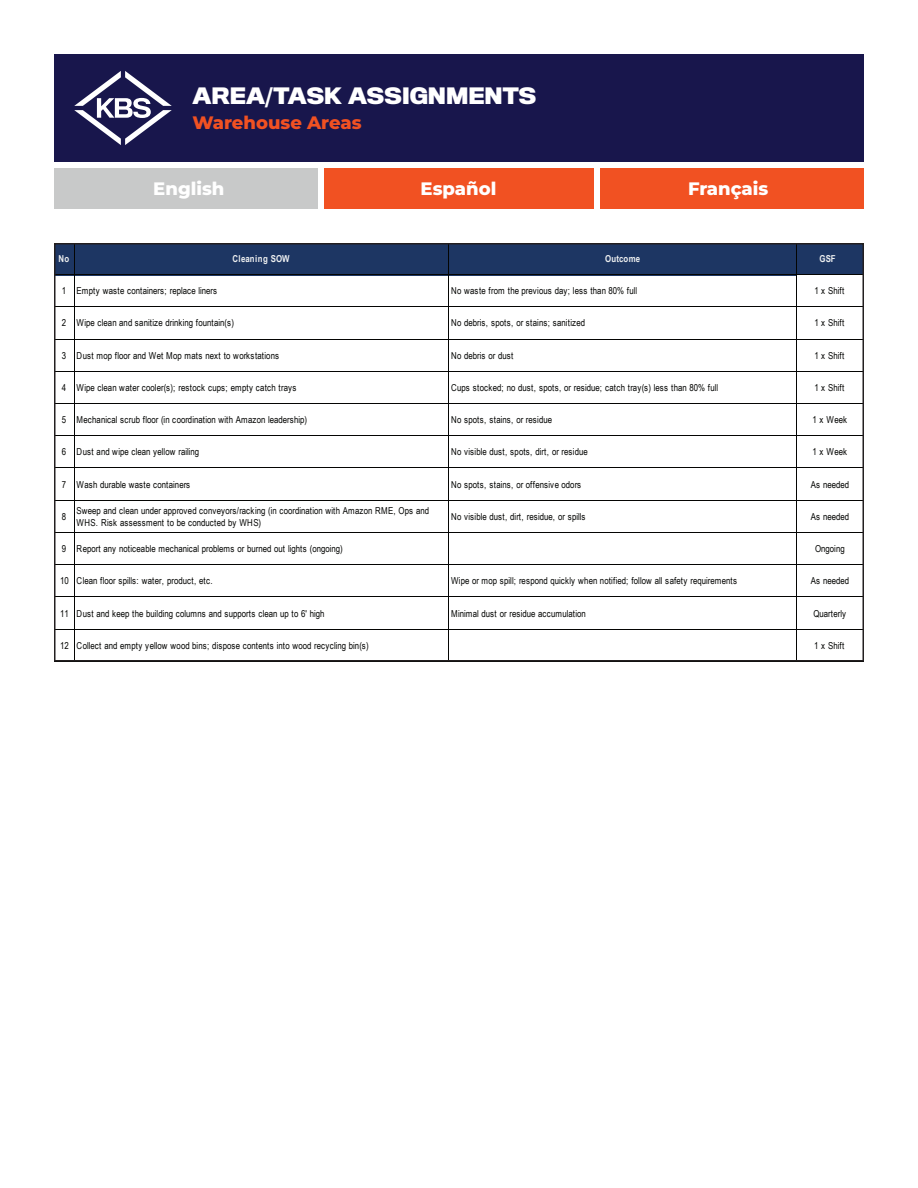
<style>
.page{position:relative;width:918px;height:1188px;background:#fff}
.page>*{position:absolute;margin:0;border:0;box-sizing:border-box;transform-origin:0 0}
.t1{font:700 21px "Titling Gothic FB";color:#fff}
.t2{font:800 18px "Montserrat";color:#fff}
.t3{font:800 18px "Montserrat";color:#f15122}
.t4{font:9.6px/12.1px "Arial Narrow";color:#040503}
.t5{font:700 9.6px "Arial Narrow";color:#edeff0}
.t6{font:700 9.6px "Arial Narrow";letter-spacing:.045em;color:#edeff0}
</style>
<div class="page">
<div style="left:54px;top:169px;width:263px;height:40px;background:#c8c9c9"></div>
<div style="left:324px;top:169px;width:270px;height:40px;background:#f15122"></div>
<div style="left:601px;top:169px;width:263px;height:40px;background:#f15122"></div>
<div style="left:54px;top:54px;width:810px;height:108px;background:#18164c"></div>
<svg style="left:74px;top:71px;width:98px;height:74px"></svg>
<div style="left:55px;top:243px;width:809px;height:32px;background:#1d3663"></div>
<hr style="left:74px;top:243px;width:1px;height:419px;background:#040503">
<hr style="left:449px;top:243px;width:1px;height:419px;background:#040503">
<hr style="left:796px;top:243px;width:1px;height:419px;background:#040503">
<hr style="left:55px;top:274px;width:809px;height:1px;background:#040503">
<hr style="left:55px;top:306px;width:809px;height:1px;background:#040503">
<hr style="left:55px;top:339px;width:809px;height:1px;background:#040503">
<hr style="left:55px;top:371px;width:809px;height:1px;background:#040503">
<hr style="left:55px;top:403px;width:809px;height:1px;background:#040503">
<hr style="left:55px;top:435px;width:809px;height:1px;background:#040503">
<hr style="left:55px;top:468px;width:809px;height:1px;background:#040503">
<hr style="left:55px;top:500px;width:809px;height:1px;background:#040503">
<hr style="left:55px;top:532px;width:809px;height:1px;background:#040503">
<hr style="left:55px;top:564px;width:809px;height:1px;background:#040503">
<hr style="left:55px;top:596px;width:809px;height:1px;background:#040503">
<hr style="left:55px;top:629px;width:809px;height:1px;background:#040503">
<div style="left:54px;top:243px;width:810px;height:419px;border:2px solid #231f20"></div>
<h1 class="t1" style="left:192px;top:83px;width:345px">AREA/TASK ASSIGNMENTS</h1>
<h2 class="t3" style="left:192px;top:111px;width:171px">Warehouse Areas</h2>
<h2 class="t2" style="left:153px;top:176px;width:73px">English</h2>
<h2 class="t2" style="left:421px;top:176px;width:77px">Español</h2>
<h2 class="t2" style="left:688px;top:176px;width:82px">Français</h2>
<p class="t5" style="left:58px;top:251px;width:12px">No</p>
<p class="t6" style="left:233px;top:251px;width:59px">Cleaning SOW</p>
<p class="t5" style="left:605px;top:251px;width:36px">Outcome</p>
<p class="t5" style="left:820px;top:251px;width:18px">GSF</p>
<p class="t4" style="left:62px;top:284px;width:157px">1 Empty waste containers; replace liners</p>
<p class="t4" style="left:451px;top:284px;width:188px">No waste from the previous day; less than 80% full</p>
<p class="t4" style="left:814px;top:284px;width:32px">1 x Shift</p>
<p class="t4" style="left:62px;top:317px;width:174px">2 Wipe clean and sanitize drinking fountain(s)</p>
<p class="t4" style="left:451px;top:317px;width:135px">No debris, spots, or stains; sanitized</p>
<p class="t4" style="left:814px;top:317px;width:32px">1 x Shift</p>
<p class="t4" style="left:62px;top:349px;width:219px">3 Dust mop floor and Wet Mop mats next to workstations</p>
<p class="t4" style="left:451px;top:349px;width:64px">No debris or dust</p>
<p class="t4" style="left:814px;top:349px;width:32px">1 x Shift</p>
<p class="t4" style="left:62px;top:381px;width:236px">4 Wipe clean water cooler(s); restock cups; empty catch trays</p>
<p class="t4" style="left:451px;top:381px;width:269px">Cups stocked; no dust, spots, or residue; catch tray(s) less than 80% full</p>
<p class="t4" style="left:814px;top:381px;width:32px">1 x Shift</p>
<p class="t4" style="left:62px;top:413px;width:247px">5 Mechanical scrub floor (in coordination with Amazon leadership)</p>
<p class="t4" style="left:451px;top:413px;width:102px">No spots, stains, or residue</p>
<p class="t4" style="left:813px;top:413px;width:36px">1 x Week</p>
<p class="t4" style="left:62px;top:446px;width:139px">6 Dust and wipe clean yellow railing</p>
<p class="t4" style="left:451px;top:446px;width:138px">No visible dust, spots, dirt, or residue</p>
<p class="t4" style="left:813px;top:446px;width:36px">1 x Week</p>
<p class="t4" style="left:62px;top:478px;width:130px">7 Wash durable waste containers</p>
<p class="t4" style="left:451px;top:478px;width:132px">No spots, stains, or offensive odors</p>
<p class="t4" style="left:811px;top:478px;width:40px">As needed</p>
<p class="t4" style="left:62px;top:510px;width:6px">8</p>
<p class="t4" style="left:77px;top:504px;width:354px">Sweep and clean under approved conveyors/racking (in coordination with Amazon RME, Ops and<br>WHS. Risk assessment to be conducted by WHS)</p>
<p class="t4" style="left:451px;top:510px;width:136px">No visible dust, dirt, residue, or spills</p>
<p class="t4" style="left:811px;top:510px;width:40px">As needed</p>
<p class="t4" style="left:62px;top:542px;width:283px">9 Report any noticeable mechanical problems or burned out lights (ongoing)</p>
<p class="t4" style="left:815px;top:542px;width:31px">Ongoing</p>
<p class="t4" style="left:60px;top:575px;width:154px">10 Clean floor spills: water, product, etc.</p>
<p class="t4" style="left:451px;top:575px;width:288px">Wipe or mop spill; respond quickly when notified; follow all safety requirements</p>
<p class="t4" style="left:811px;top:575px;width:40px">As needed</p>
<p class="t4" style="left:60px;top:607px;width:266px">11 Dust and keep the building columns and supports clean up to 6' high</p>
<p class="t4" style="left:451px;top:607px;width:136px">Minimal dust or residue accumulation</p>
<p class="t4" style="left:813px;top:607px;width:34px">Quarterly</p>
<p class="t4" style="left:60px;top:639px;width:310px">12 Collect and empty yellow wood bins; dispose contents into wood recycling bin(s)</p>
<p class="t4" style="left:814px;top:639px;width:32px">1 x Shift</p>
</div>
